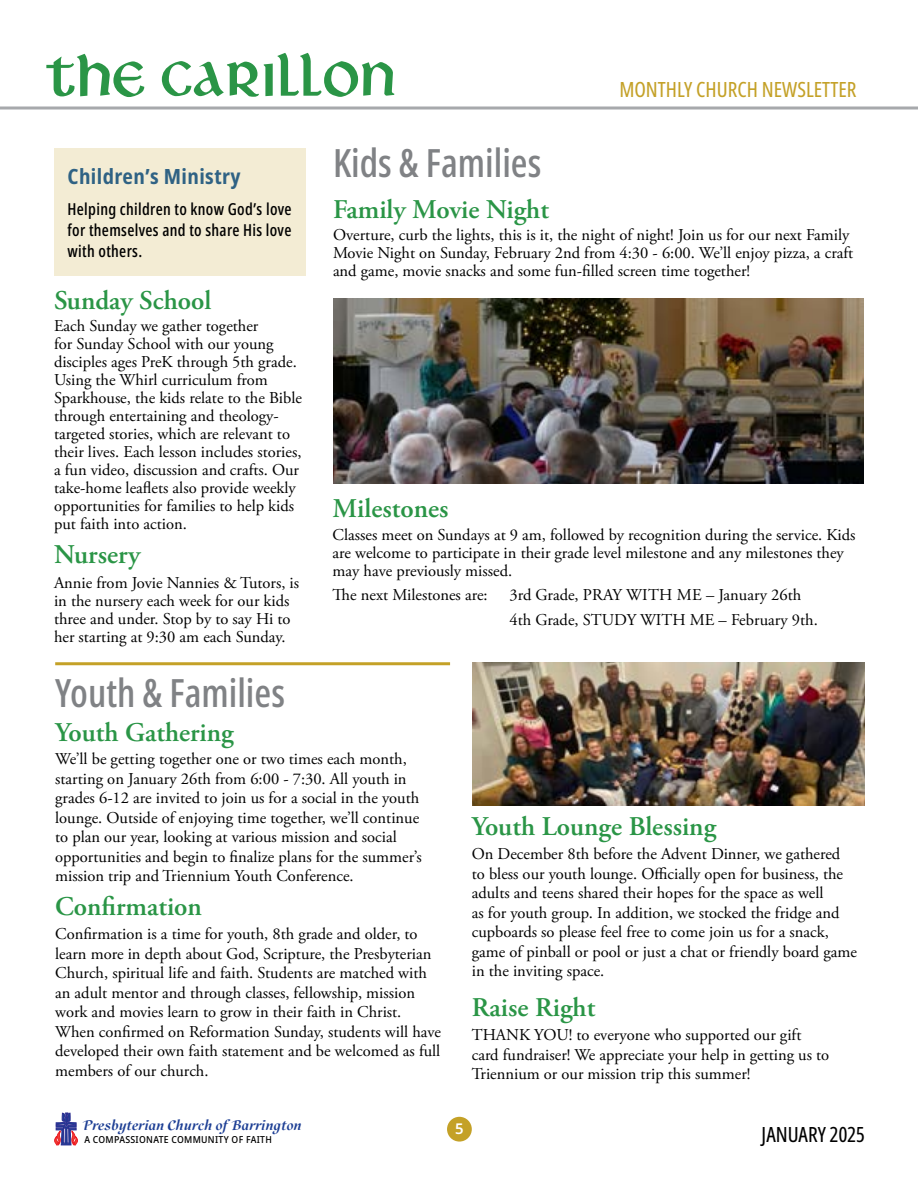
<style>
.page{position:relative;width:918px;height:1188px;background:#fff}
.page>*{position:absolute;margin:0;border:0;box-sizing:border-box;transform-origin:0 0}
.t1{font:50.55px "Libra MN";color:#2a9546}
.t2{font:500 extra-condensed 39px "Noto Sans";color:#808285}
.t3{font:600 27px "Adobe Garamond Pro";color:#2a9546}
.t4{font:extra-condensed 21px "Noto Sans";color:#c4a128}
.t5{font:700 condensed 21px "Noto Sans";letter-spacing:.02em;color:#2f6284}
.t6{font:extra-condensed 21px "Noto Sans";color:#000}
.t7{font:16.5px/19.5px "Adobe Garamond Pro";color:#000}
.t8{font:500 extra-condensed 16.5px/21px "Noto Sans";letter-spacing:.02em;color:#000;text-align:justify}
.t9{font:italic 700 15.15px "Scrivano";color:#1c3e94}
.t10{font:600 14.85px "Noto Sans";color:#fff}
.t11{font:500 semi-condensed 9.6px "Noto Sans";letter-spacing:.03em;color:#000}
.s1{color:#c4a127}
</style>
<div class="page">
<svg style="left:55px;top:1113px;width:23px;height:32px"></svg>
<div style="left:447px;top:1117px;width:25px;height:25px;background:#c4a127;border-radius:50%"></div>
<svg style="left:0;top:106px;width:918px;height:4px;background:#bcbec0"></svg>
<div style="left:54px;top:148px;width:252px;height:56px;background:#f3ecd4"></div>
<div style="left:54px;top:184px;width:252px;height:92px;background:#f3ecd4"></div>
<hr style="left:55px;top:662px;width:395px;height:3px;background:#c4a127">
<img style="left:333px;top:299px;width:531px;height:185px">
<img style="left:473px;top:662px;width:392px;height:143px">
<h1 class="t1" style="left:45px;top:44px;width:353px">The Carillon</h1>
<p class="t4" style="left:619px;top:75px;width:239px">MONTHLY <span class="s1">CHURCH</span> NEWSLETTER</p>
<p class="t5" style="left:68px;top:162px;width:175px">Children’s Ministry</p>
<p class="t8" style="left:68px;top:199px;width:226px">Helping children to know God’s love for themselves and to share His love with others.</p>
<h3 class="t3" style="left:54px;top:285px;width:159px">Sunday School</h3>
<p class="t7" style="left:54px;top:317px;width:250px;line-height:18px">Each Sunday we gather together<br>for Sunday School with our young disciples ages PreK through 5th grade.<br>Using the Whirl curriculum from Sparkhouse, the kids relate to the Bible through entertaining and theology&shy;targeted stories, which are relevant to their lives. Each lesson includes stories, a fun video, discussion and crafts. Our take-home leaflets also provide weekly opportunities for families to help kids put faith into action.</p>
<h3 class="t3" style="left:54px;top:539px;width:88px">Nursery</h3>
<p class="t7" style="left:54px;top:574px;width:247px;line-height:18px">Annie from Jovie Nannies &amp; Tutors, is in the nursery each week for our kids three and under. Stop by to say Hi to her starting at 9:30 am each Sunday.</p>
<h2 class="t2" style="left:333px;top:136px;width:210px">Kids &amp; Families</h2>
<h3 class="t3" style="left:333px;top:194px;width:218px">Family Movie Night</h3>
<p class="t7" style="left:333px;top:226px;width:522px;line-height:18px">Overture, curb the lights, this is it, the night of night! Join us for our next Family<br>Movie Night on Sunday, February 2nd from 4:30 - 6:00. We’ll enjoy pizza, a craft and game, movie snacks and some fun-filled screen time together!</p>
<h3 class="t3" style="left:333px;top:493px;width:117px">Milestones</h3>
<p class="t7" style="left:333px;top:526px;width:524px;line-height:18px">Classes meet on Sundays at 9 am, followed by recognition during the service. Kids are welcome to participate in their grade level milestone and any milestones they may have previously missed.</p>
<p class="t7" style="left:333px;top:586px;width:157px">The next Milestones are:</p>
<p class="t7" style="left:510px;top:583px;width:310px;line-height:24.8px">3rd Grade, PRAY WITH ME – January 26th<br>4th Grade, STUDY WITH ME – February 9th.</p>
<h2 class="t2" style="left:55px;top:665px;width:231px">Youth &amp; Families</h2>
<h3 class="t3" style="left:55px;top:717px;width:180px">Youth Gathering</h3>
<p class="t7" style="left:55px;top:750px;width:368px">We’ll be getting together one or two times each month, starting on January 26th from 6:00 - 7:30. All youth in grades 6-12 are invited to join us for a social in the youth lounge. Outside of enjoying time together, we’ll continue to plan our year, looking at various mission and social opportunities and begin to finalize plans for the summer’s mission trip and Triennium Youth Conference.</p>
<h3 class="t3" style="left:55px;top:891px;width:148px">Confirmation</h3>
<p class="t7" style="left:55px;top:925px;width:387px">Confirmation is a time for youth, 8th grade and older, to learn more in depth about God, Scripture, the Presbyterian Church, spiritual life and faith. Students are matched with an adult mentor and through classes, fellowship, mission work and movies learn to grow in their faith in Christ.<br>When confirmed on Reformation Sunday, students will have developed their own faith statement and be welcomed as full members of our church.</p>
<p class="t9" style="left:83px;top:1116px;width:220px">Presbyterian Church of Barrington</p>
<p class="t11" style="left:84px;top:1133px;width:189px">A COMPASSIONATE COMMUNITY OF FAITH</p>
<h3 class="t3" style="left:472px;top:811px;width:246px">Youth Lounge Blessing</h3>
<p class="t7" style="left:472px;top:845px;width:387px">On December 8th before the Advent Dinner, we gathered to bless our youth lounge. Officially open for business, the adults and teens shared their hopes for the space as well<br>as for youth group. In addition, we stocked the fridge and cupboards so please feel free to come join us for a snack, game of pinball or pool or just a chat or friendly board game in the inviting space.</p>
<h3 class="t3" style="left:472px;top:992px;width:125px">Raise Right</h3>
<p class="t7" style="left:472px;top:1026px;width:359px">THANK YOU! to everyone who supported our gift card fundraiser! We appreciate your help in getting us to<br>Triennium or our mission trip this summer!</p>
<p class="t10" style="left:455px;top:1118px;width:10px">5</p>
<p class="t6" style="left:762px;top:1120px;width:105px">JANUARY 2025</p>
</div>
